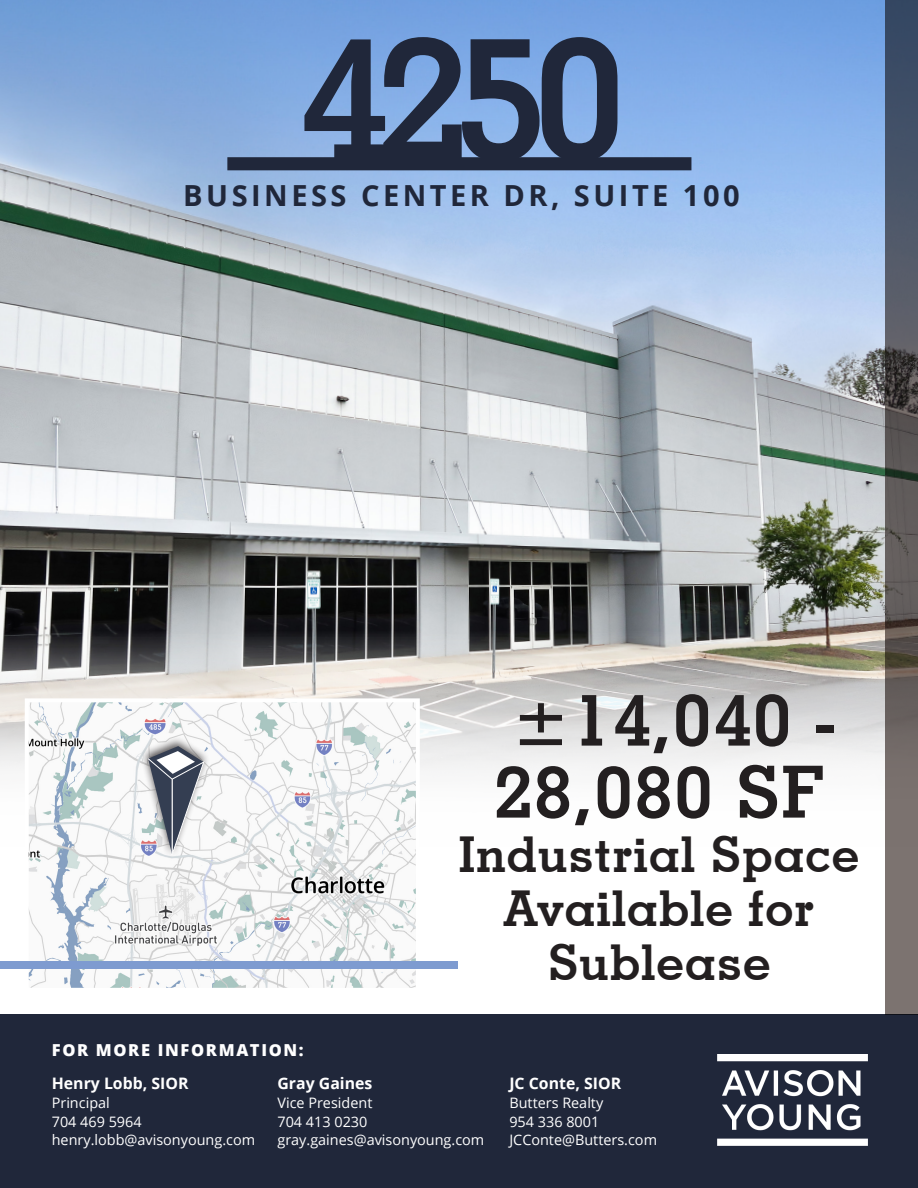
<style>
.page{position:relative;width:918px;height:1188px;background:#fff}
.page>*{position:absolute;margin:0;border:0;box-sizing:border-box;transform-origin:0 0}
.t1{font:700 171.45px "Geometric Slab 703 BT";color:#20273a}
.t2{font:700 72px "Geometric Slab 703 BT";letter-spacing:.02em;color:#231f20}
.t3{font:700 49.5px/54px "Geometric Slab 703 BT";letter-spacing:.02em;color:#231f20;text-align:center}
.t4{font:700 29.1px "Open Sans";letter-spacing:.12em;color:#20273a}
.t5{font:800 16.5px "Open Sans";letter-spacing:.1em;color:#fff}
.t6{font:700 15.9px "Open Sans";color:#fff}
.t7{font:14.4px "Open Sans";color:#fff}
</style>
<div class="page">
<img style="left:0;top:0;width:885px;height:630px">
<svg style="left:0;top:630px;width:885px;height:141px;background:#c1c0bd"></svg>
<div style="left:0;top:1015px;width:918px;height:173px;background:#20273a"></div>
<img style="left:30px;top:703px;width:385px;height:284px">
<div style="left:25px;top:698px;width:395px;height:294px;border:4px solid #fff"></div>
<div style="left:0;top:961px;width:458px;height:7px;background:#7e9bd0"></div>
<svg style="left:885px;top:0;width:33px;height:1015px;background:#5c5b60"></svg>
<div style="left:140px;top:735px;width:71px;height:124px;background:#231f20;opacity:.75"></div>
<svg style="left:147px;top:746px;width:58px;height:109px"></svg>
<img style="left:717px;top:1055px;width:150px;height:90px">
<div style="left:227px;top:157px;width:464px;height:13px;background:#20273a"></div>
<p class="t1" style="left:297px;top:-5px;width:330px">4250</p>
<p class="t4" style="left:183px;top:175px;width:558px">BUSINESS CENTER DR, SUITE 100</p>
<p class="t2" style="left:511px;top:676px;width:326px">±14,040 -</p>
<p class="t2" style="left:494px;top:748px;width:332px">28,080 SF</p>
<p class="t3" style="left:459px;top:827px;width:402px">Industrial Space<br>Available for<br>Sublease</p>
<p class="t5" style="left:52px;top:1038px;width:253px">FOR MORE INFORMATION:</p>
<p class="t6" style="left:52px;top:1072px;width:138px">Henry Lobb, SIOR</p>
<p class="t7" style="left:52px;top:1093px;width:60px">Principal</p>
<p class="t7" style="left:52px;top:1111px;width:91px">704 469 5964</p>
<p class="t7" style="left:52px;top:1130px;width:205px">henry.lobb@avisonyoung.com</p>
<p class="t6" style="left:278px;top:1072px;width:96px">Gray Gaines</p>
<p class="t7" style="left:278px;top:1093px;width:96px">Vice President</p>
<p class="t7" style="left:278px;top:1111px;width:91px">704 413 0230</p>
<p class="t7" style="left:278px;top:1130px;width:208px">gray.gaines@avisonyoung.com</p>
<p class="t6" style="left:509px;top:1072px;width:113px">JC Conte, SIOR</p>
<p class="t7" style="left:509px;top:1093px;width:95px">Butters Realty</p>
<p class="t7" style="left:509px;top:1111px;width:91px">954 336 8001</p>
<p class="t7" style="left:509px;top:1130px;width:149px">JCConte@Butters.com</p>
</div>
